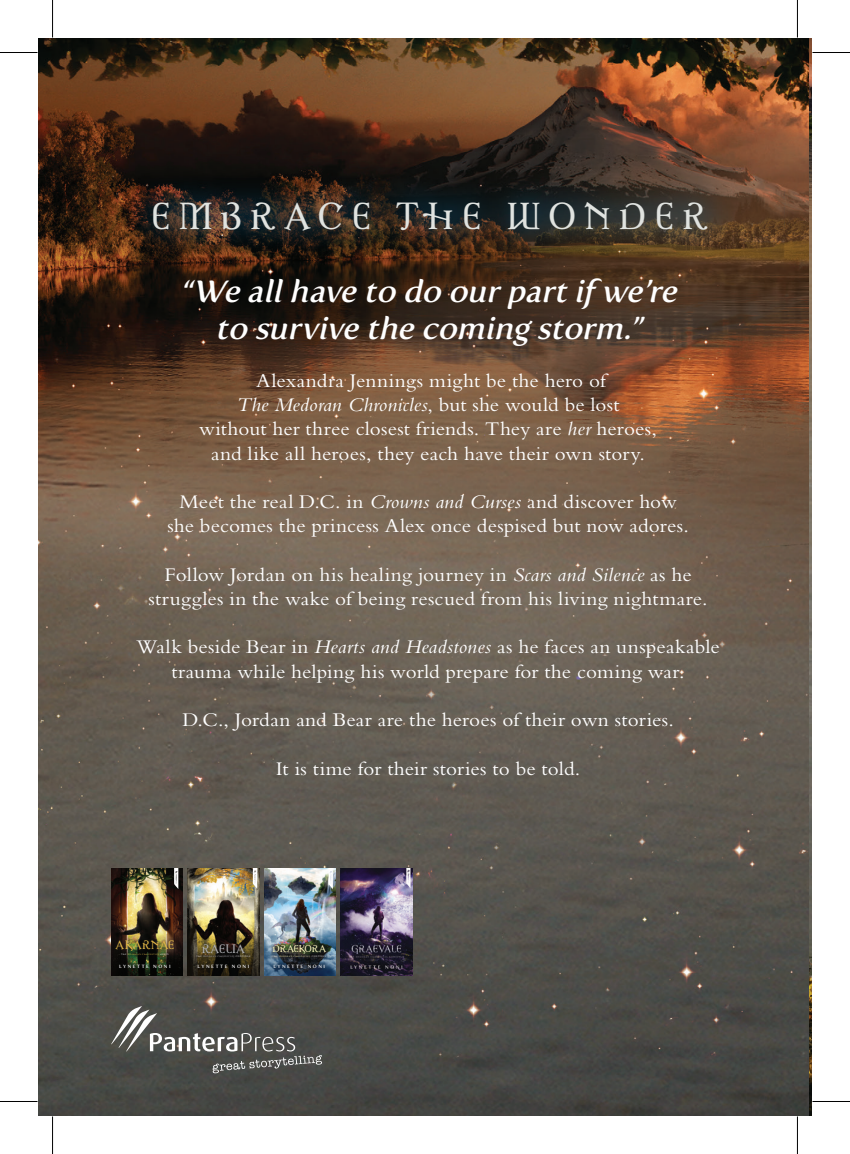
<style>
.page{position:relative;width:850px;height:1154px;background:#fff}
.page>*{position:absolute;margin:0;border:0;box-sizing:border-box;transform-origin:0 0}
.t1{font:37.5px "Alita Postmodern";letter-spacing:.2em;color:#e0e3e0;scale:1.05 1}
.t2{font:italic 30.5px/36.5px "Fertigo Pro";color:#fff;text-align:center;scale:1.05 1}
.t3{font:20.25px/24.2px "Bembo";letter-spacing:.01em;color:#fff;text-align:center;scale:1.05 1}
.t4{font:12.25px "Alita Postmodern";letter-spacing:.035em;color:#e6ba47;scale:1.05 1}
.t5{font:12.25px "Alita Postmodern";letter-spacing:.015em;color:#b2b3b7;scale:1.05 1}
.t6{font:10px "Alita Postmodern";letter-spacing:-.02em;color:#fffac1;scale:1.05 1}
.t7{font:4.75px "Fertigo Pro";letter-spacing:.31em;color:#fff;scale:1.05 1}
.t8{font:4.5px "Fertigo Pro";letter-spacing:.31em;color:#fff;scale:1.05 1}
.s1{font-style:italic}
</style>
<div class="page">
<img style="left:38px;top:38px;width:770px;height:1077px">
<img style="left:808px;top:38px;width:3px;height:1077px">
<svg style="left:111px;top:1006px;width:211px;height:67px;background:#5e5e5b"></svg>
<img style="left:187px;top:868px;width:72px;height:107px">
<div style="left:197px;top:964px;width:53px;height:5px;background:#231f20;opacity:.75"></div>
<div style="left:200px;top:941px;width:47px;height:14px;background:#231f20;opacity:.75"></div>
<div style="left:194px;top:953px;width:58px;height:7px;background:#231f20;opacity:.75"></div>
<svg style="left:253px;top:868px;width:4px;height:20px"></svg>
<img style="left:111px;top:868px;width:72px;height:107px">
<svg style="left:174px;top:868px;width:4px;height:21px"></svg>
<div style="left:118px;top:964px;width:53px;height:5px;background:#231f20;opacity:.75"></div>
<div style="left:113px;top:938px;width:63px;height:15px;background:#231f20;opacity:.75"></div>
<div style="left:120px;top:951px;width:50px;height:6px;background:#231f20;opacity:.75"></div>
<img style="left:264px;top:868px;width:72px;height:107px">
<div style="left:269px;top:960px;width:60px;height:13px;background:#231f20;opacity:.75"></div>
<div style="left:269px;top:952px;width:61px;height:9px;background:#231f20;opacity:.75"></div>
<div style="left:271px;top:943px;width:57px;height:13px;background:#231f20;opacity:.9"></div>
<svg style="left:328px;top:868px;width:9px;height:21px"></svg>
<div style="left:122px;top:172px;width:613px;height:87px;background:#116592;opacity:.75"></div>
<img style="left:340px;top:868px;width:72px;height:107px">
<hr style="left:0;top:52px;width:38px;height:1px;background:#000">
<hr style="left:812px;top:52px;width:37px;height:1px;background:#000">
<hr style="left:0;top:1101px;width:38px;height:1px;background:#000">
<hr style="left:812px;top:1101px;width:37px;height:1px;background:#000">
<hr style="left:52px;top:0;width:1px;height:38px;background:#000">
<hr style="left:52px;top:1116px;width:1px;height:38px;background:#000">
<hr style="left:796px;top:0;width:1px;height:38px;background:#000">
<hr style="left:796px;top:1116px;width:1px;height:38px;background:#000">
<h1 class="t1" style="left:150px;top:194px;width:530px">EMBRACE THE WONDER</h1>
<h2 class="t2" style="left:179px;top:273px;width:482px">“We allhave to do ourpartif we’re to survive the coming storm.”</h2>
<p class="t3" style="left:199px;top:368px;width:437px">Alexandra Jennings might be the hero of<br><span class="s1">The Medoran Chronicles</span>, but she would be lost<br>without her three closest friends. They are <span class="s1">her</span> heroes, and like all heroes, they each have their own story.</p>
<p class="t3" style="left:167px;top:489px;width:498px">Meet the real D.C. in <span class="s1">Crowns and Curses</span> and discover how she becomes the princess Alex once despised but now adores.</p>
<p class="t3" style="left:149px;top:562px;width:533px">Follow Jordan on his healing journey in <span class="s1">Scars and Silence</span> as he struggles in the wake of being rescued from his living nightmare.</p>
<p class="t3" style="left:136px;top:635px;width:556px">Walk beside Bear in <span class="s1">Hearts and Headstones</span> as he faces an unspeakable trauma while helping his world prepare for the coming war.</p>
<p class="t3" style="left:182px;top:707px;width:469px">D.C., Jordan and Bear are the heroes of their own stories.</p>
<p class="t3" style="left:275px;top:756px;width:291px">It is time for their stories to be told.</p>
<p class="t4" style="left:115px;top:937px;width:57px">AKARNAE</p>
<p class="t8" style="left:119px;top:964px;width:50px">LYNETTE NONI</p>
<p class="t5" style="left:202px;top:941px;width:43px">RAELIA</p>
<p class="t7" style="left:197px;top:964px;width:51px">LYNETTE NONI</p>
<p class="t6" style="left:272px;top:943px;width:53px">DRAEKORA</p>
<p class="t8" style="left:273px;top:964px;width:50px">LYNETTE NONI</p>
</div>
